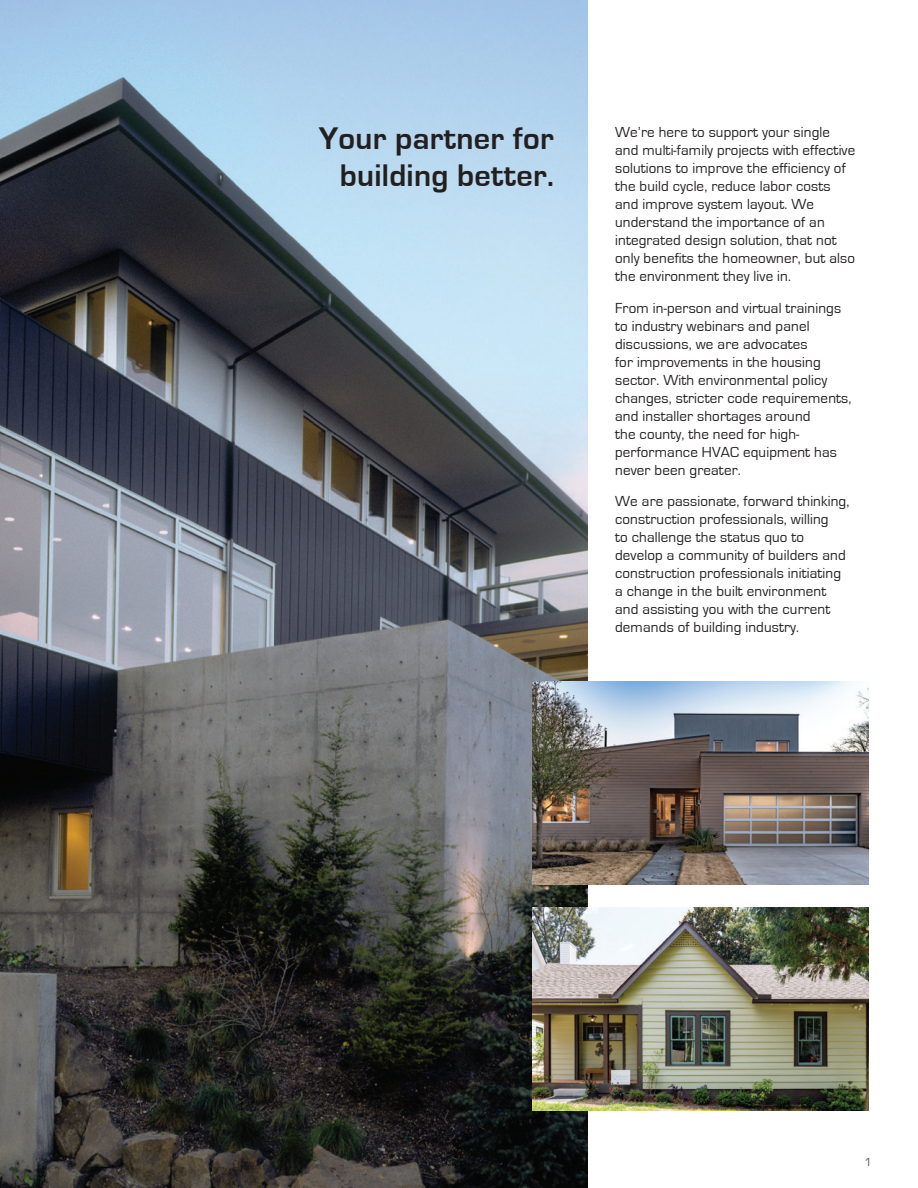
<style>
.page{position:relative;width:918px;height:1188px;background:#fff}
.page>*{position:absolute;margin:0;border:0;box-sizing:border-box;transform-origin:0 0}
.t1{font:700 32.25px/37.2px "Eurostile";letter-spacing:.01em;color:#231f20;text-align:right}
.t2{font:15px/18px "Eurostile";letter-spacing:.01em;color:#231f20}
.t3{font:12px "Eurostile";color:#53575a}
</style>
<div class="page">
<img style="left:0;top:0;width:587px;height:1188px">
<img style="left:533px;top:681px;width:336px;height:203px">
<img style="left:533px;top:907px;width:336px;height:203px">
<p class="t1" style="left:319px;top:120px;width:237px">Your partner for building better.</p>
<p class="t2" style="left:615px;top:124px;width:242px">We’re here to support your single and multi-family projects with effective solutions to improve the efficiency of the build cycle, reduce labor costs and improve system layout. We understand the importance of an integrated design solution, that not only benefits the homeowner, but also the environment they live in.</p>
<p class="t2" style="left:615px;top:299px;width:238px">From in-person and virtual trainings to industry webinars and panel discussions, we are advocates<br>for improvements in the housing sector. With environmental policy changes, stricter code requirements, and installer shortages around<br>the county, the need for high&shy;performance HVAC equipment has never been greater.</p>
<p class="t2" style="left:615px;top:493px;width:236px">We are passionate, forward thinking, construction professionals, willing<br>to challenge the status quo to develop a community of builders and construction professionals initiating a change in the built environment and assisting you with the current demands of building industry.</p>
<p class="t3" style="left:864px;top:1156px;width:9px">1</p>
</div>
